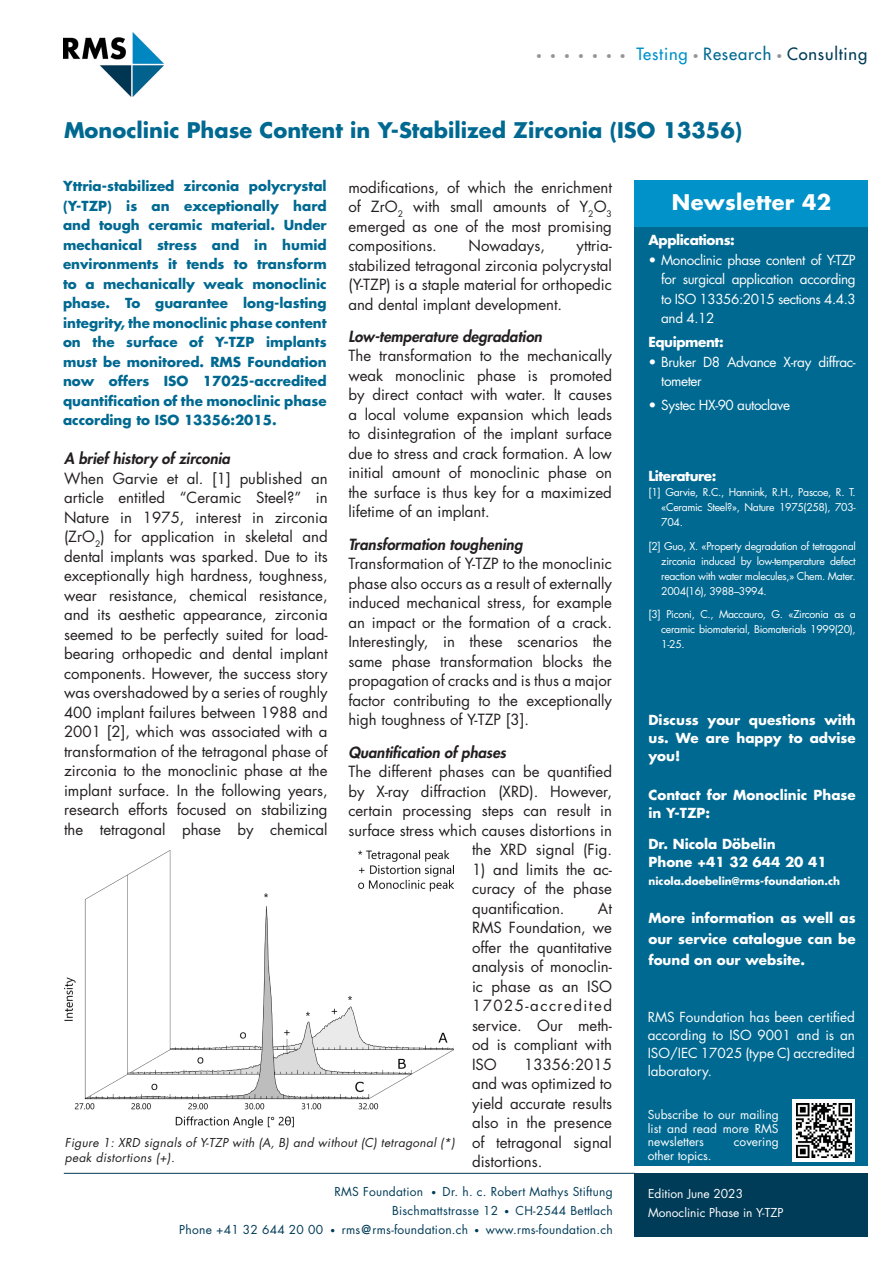
<style>
.page{position:relative;width:893px;height:1263px;background:#fff}
.page>*{position:absolute;margin:0;border:0;box-sizing:border-box;transform-origin:0 0}
.Titel{font:700 21px "Futura Std";color:#006991}
.Headline{font:700 21px "Futura Std";letter-spacing:.015em;color:#fff}
.t1{font:500 16.5px "Futura Std";letter-spacing:.05em;color:#003b57}
.t2{font:15px/19.5px "Futura Std";color:#231f20;text-align:justify}
.t3{font:italic 800 15px "Futura Std";color:#231f20}
.Text{font:700 13.5px/19.5px "Futura Std";color:#006991;text-align:justify}
.Text_Spalte_blau{font:13.5px/19.5px "Futura Std";letter-spacing:-.03em;color:#fff;text-align:justify}
.Text_Spalte_blau-2{font:700 13.5px/18px "Futura Std";color:#fff;text-align:justify}
.Text_Spalte_blau-3{font:700 13.5px "Futura Std";letter-spacing:-.03em;color:#fff}
.t4{font:12px "Futura Std";letter-spacing:.02em;color:#003b57}
.Text_Spalte_blau-4{font:12px/13.5px "Futura Std";color:#fff;text-align:justify}
.t5{font:italic 12px/14.4px "Futura Std";letter-spacing:.025em;color:#231f20}
.Text_Spalte_blau-5{font:10.5px/15px "Futura Std";letter-spacing:-.03em;color:#fff;text-align:justify}
.Text_Spalte_blau-6{font:700 10.5px "Futura Std";color:#fff}
.s1{font-weight:300;font-size:10.5px;color:#939598}
.s2{color:#0092c8}
.s3{color:#006991}
.s4{font-size:9px}
.s5{font-weight:800}
</style>
<div class="page">
<div style="left:634px;top:227px;width:233px;height:939px;background:#006991"></div>
<hr style="left:64px;top:1173px;width:571px;height:1px;background:#003b57">
<div style="left:634px;top:1173px;width:233px;height:63px;background:#003b57"></div>
<div style="left:634px;top:180px;width:233px;height:47px;background:#0092c8"></div>
<img style="left:64px;top:33px;width:100px;height:63px">
<div style="left:792px;top:1099px;width:63px;height:63px;background:#fff"></div>
<img style="left:796px;top:1103px;width:55px;height:55px">
<img style="left:64px;top:851px;width:389px;height:276px">
<p class="t1" style="left:536px;top:43px;width:333px"><span class="s1">• • • • • • •</span> <span class="s2">Testing</span> <span class="s1">•</span> <span class="s3">Research</span> <span class="s1">•</span> Consulting</p>
<p class="Titel" style="left:64px;top:116px;width:680px">Monoclinic Phase Content in Y-Stabilized Zirconia (ISO 13356)</p>
<p class="Text" style="left:63px;top:176px;width:265px">Yttria-stabilized zirconia polycrystal (Y-TZP) is an exceptionally hard and tough ceramic material. Under mechanical stress and in humid environments it tends to transform to a mechanically weak monoclinic phase. To guarantee long-lasting integrity, the monoclinic phase content on the surface of Y-TZP implants must be monitored. RMS Foundation now offers ISO 17025-accredited quantification of the monoclinic phase according to ISO 13356:2015.</p>
<p class="t2" style="left:348px;top:178px;width:265px">modifications, of which the enrichment of ZrO<sub>2</sub> with small amounts of Y<sub>2</sub>O<sub>3 </sub>emerged as one of the most promising compositions.</p>
<p class="Headline" style="left:672px;top:189px;width:161px">Newsletter 42</p>
<p class="Text_Spalte_blau-3" style="left:648px;top:231px;width:88px">Applications:</p>
<p class="Text_Spalte_blau" style="left:661px;top:250px;width:196px;text-indent:-13px">• Monoclinic phase content of Y-TZP for surgical application according to ISO 13356:2015 sections 4.4.3 and 4.12</p>
<p class="Text_Spalte_blau-3" style="left:648px;top:333px;width:77px">Equipment:</p>
<p class="Text_Spalte_blau" style="left:661px;top:352px;width:196px;text-indent:-13px">• Bruker D8 Advance X-ray diffrac&shy;tometer</p>
<p class="Text_Spalte_blau" style="left:648px;top:395px;width:143px">• Systec HX-90 autoclave</p>
<p class="t2" style="left:469px;top:236px;width:78px">Nowadays,</p>
<p class="t2" style="left:348px;top:236px;width:265px;text-indent:228px">yttria&shy;stabilized tetragonal zirconia polycrystal (Y-TZP) is a staple material for orthopedic and dental implant development.</p>
<p class="t3" style="left:348px;top:327px;width:195px">Low-temperature degradation</p>
<p class="t2" style="left:348px;top:346px;width:265px">The transformation to the mechanically weak monoclinic phase is promoted by direct contact with water. It causes a local volume expansion which leads to disintegration of the implant surface due to stress and crack formation. A low initial amount of monoclinic phase on the surface is thus key for a maximized lifetime of an implant.</p>
<p class="t3" style="left:348px;top:535px;width:176px">Transformation toughening</p>
<p class="t2" style="left:348px;top:554px;width:265px">Transformation of Y-TZP to the monoclinic phase also occurs as a result of externally induced mechanical stress, for example an impact or the formation of a crack.<br>Interestingly, in these scenarios the same phase transformation blocks the propagation of cracks and is thus a major factor contributing to the exceptionally high toughness of Y-TZP [3].</p>
<p class="t3" style="left:348px;top:742px;width:159px">Quantification of phases</p>
<p class="t2" style="left:348px;top:762px;width:265px;text-align:right">The different phases can be quantified by X-ray diffraction (XRD). However, certain processing steps can result in surface stress which causes distortions in the XRD signal (Fig.</p>
<p class="t2" style="left:472px;top:859px;width:141px">1) and limits the ac&shy;curacy of the phase quantification.</p>
<p class="t3" style="left:64px;top:449px;width:168px">A brief history of zirconia</p>
<p class="t2" style="left:64px;top:469px;width:265px">When Garvie et al. [1] published an article entitled “Ceramic Steel?” in Nature in 1975, interest in zirconia (ZrO<sub>2</sub>) for application in skeletal and dental implants was sparked. Due to its exceptionally high hardness, toughness, wear resistance, chemical resistance, and its aesthetic appearance, zirconia seemed to be perfectly suited for load&shy;bearing orthopedic and dental implant components. However, the success story was overshadowed by a series of roughly 400 implant failures between 1988 and 2001 [2], which was associated with a transformation of the tetragonal phase of zirconia to the monoclinic phase at the implant surface. In the following years, research efforts focused on stabilizing the tetragonal phase by chemical</p>
<p class="Text_Spalte_blau-3" style="left:648px;top:467px;width:69px">Literature:</p>
<p class="Text_Spalte_blau-5" style="left:661px;top:485px;width:196px;text-indent:-13px">[1] Garvie, R.C., Hannink, R.H., Pascoe, R. T. «Ceramic Steel?», Nature 1975(258), 703- 704.</p>
<p class="Text_Spalte_blau-5" style="left:661px;top:538px;width:196px;text-indent:-13px">[2] Guo, X. «Property degradation of tetragonal zirconia induced by low-temperature defect reaction with water molecules,» Chem. Mater.<br>2004(16), 3988–3994.</p>
<p class="Text_Spalte_blau-5" style="left:661px;top:607px;width:196px;text-indent:-13px">[3] Piconi, C., Maccauro, G. «Zirconia as a ceramic biomaterial, Biomaterials 1999(20), 1-25.</p>
<p class="Text_Spalte_blau-2" style="left:648px;top:710px;width:209px">Discuss your questions with us. We are happy to advise you!</p>
<p class="Text_Spalte_blau-2" style="left:648px;top:786px;width:209px">Contact for Monoclinic Phase in Y-TZP:</p>
<p class="Text_Spalte_blau-2" style="left:648px;top:834px;width:129px">Dr. Nicola Döbelin</p>
<p class="Text_Spalte_blau-2" style="left:648px;top:852px;width:180px">Phone +41 32 644 20 41</p>
<p class="Text_Spalte_blau-6" style="left:648px;top:874px;width:193px">nicola.doebelin@rms-foundation.ch</p>
<p class="Text_Spalte_blau-2" style="left:648px;top:907px;width:209px;line-height:21px">More information as well as our service catalogue can be found on our website.</p>
<p class="t2" style="left:472px;top:898px;width:141px;text-indent:126px">At RMS Foundation, we offer the quantitative analysis of monoclin&shy;ic phase as an ISO 17025-accredited service. Our meth&shy;od is compliant with ISO</p>
<p class="Text_Spalte_blau" style="left:648px;top:1008px;width:209px;line-height:18px">RMS Foundation has been certified according to ISO 9001 and is an ISO/IEC 17025 (type C) accredited laboratory.</p>
<p class="Text_Spalte_blau-4" style="left:648px;top:1108px;width:132px">Subscribe to our mailing list and read more RMS newsletters</p>
<p class="t2" style="left:472px;top:1054px;width:141px;text-indent:52px">13356:2015 and was optimized to yield accurate results also in the presence of tetragonal signal distortions.</p>
<p class="t5" style="left:65px;top:1136px;width:391px">Figure 1: XRD signals of Y-TZP with (A, B) and without (C) tetragonal (*) peak distortions (+).</p>
<p class="Text_Spalte_blau-4" style="left:734px;top:1135px;width:46px">covering</p>
<p class="Text_Spalte_blau-4" style="left:648px;top:1149px;width:65px">other topics.</p>
<p class="t4" style="left:334px;top:1184px;width:280px">RMS Foundation <span class="s4">•</span> Dr. h. c. Robert Mathys Stiftung</p>
<p class="t4" style="left:392px;top:1203px;width:222px">Bischmattstrasse 12 <span class="s4">•</span> CH-2544 Bettlach</p>
<p class="t4" style="left:179px;top:1221px;width:435px">Phone +41 32 644 20 00 <span class="s4">•</span> rms<span class="s5">@</span>rms-foundation.ch <span class="s4">•</span> www.rms-foundation.ch</p>
<p class="Text_Spalte_blau-4" style="left:648px;top:1187px;width:97px">Edition June 2023</p>
<p class="Text_Spalte_blau-4" style="left:648px;top:1206px;width:137px">Monoclinic Phase in Y-TZP</p>
</div>
